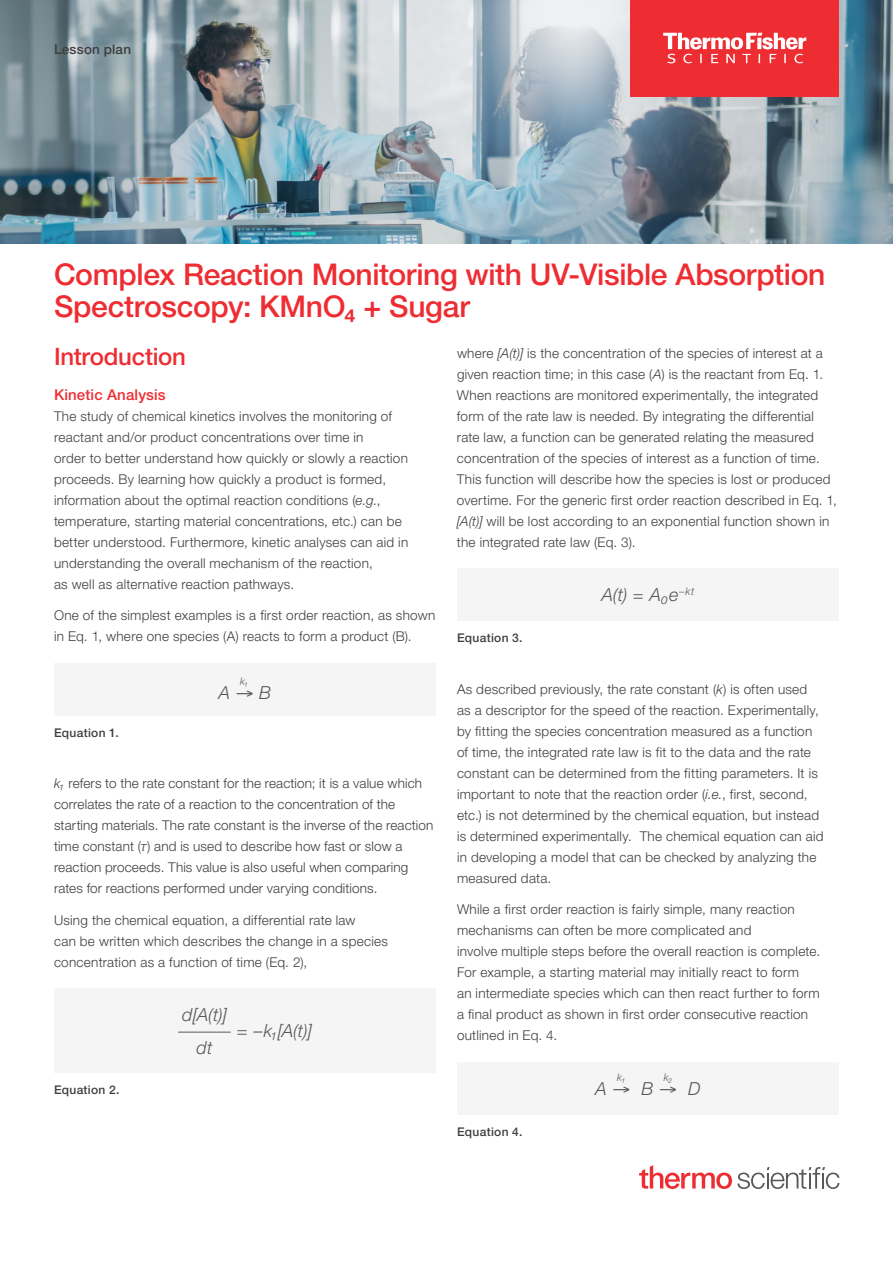
<style>
.page{position:relative;width:893px;height:1263px;background:#fff}
.page>*{position:absolute;margin:0;border:0;box-sizing:border-box;transform-origin:0 0}
.t1{font:500 30px/31.5px "Helvetica Neue LTW1 G";letter-spacing:-.01em;color:#ee2d33}
.t2{font:500 24px "Helvetica Neue LTW1 G";letter-spacing:-.01em;color:#ee2d33}
.t3{font:italic 300 18px/33px "Helvetica Neue LTW1 G";letter-spacing:.02em;color:#57585a;text-align:center}
.t4{font:500 15px "Helvetica Neue LTW1 G";letter-spacing:.01em;color:#ee2d33}
.t5{font:300 13.5px/21px "Helvetica Neue LTW1 G";letter-spacing:.02em;color:#3e3e3f}
.t6{font:500 13.5px "Helvetica Neue LTW1 G";letter-spacing:.015em;color:#3e3e3f}
.t7{font:500 12px "Helvetica Neue LTW1 G";letter-spacing:.025em;color:#3e3e3f}
.t8{font:italic 300 10.5px "Helvetica Neue LTW1 G";color:#57585a}
.s1{font-style:italic}
</style>
<div class="page">
<img style="left:0;top:0;width:893px;height:243px">
<div style="left:54px;top:663px;width:382px;height:53px;background:#f5f5f6"></div>
<div style="left:54px;top:989px;width:382px;height:84px;background:#f5f5f6"></div>
<div style="left:457px;top:568px;width:382px;height:53px;background:#f5f5f6"></div>
<div style="left:457px;top:1062px;width:382px;height:53px;background:#f5f5f6"></div>
<hr style="left:178px;top:1032px;width:53px;height:1px;background:#57585a">
<svg style="left:639px;top:1165px;width:200px;height:24px"></svg>
<div style="left:630px;top:0;width:209px;height:96px;background:#ee2d33"></div>
<svg style="left:663px;top:33px;width:143px;height:30px"></svg>
<p class="t6" style="left:54px;top:41px;width:79px">Lesson plan</p>
<h1 class="t1" style="left:54px;top:259px;width:773px">Complex Reaction Monitoring with UV-Visible Absorption<br>Spectroscopy: KMnO₄ + Sugar</h1>
<h2 class="t2" style="left:54px;top:342px;width:134px">Introduction</h2>
<p class="t4" style="left:54px;top:385px;width:113px">Kinetic Analysis</p>
<p class="t5" style="left:54px;top:405px;width:356px">The study of chemical kinetics involves the monitoring of reactant and/or product concentrations over time in<br>order to better understand how quickly or slowly a reaction proceeds. By learning how quickly a product is formed, information about the optimal reaction conditions (<span class="s1">e.g.</span>, temperature, starting material concentrations, etc.) can be better understood. Furthermore, kinetic analyses can aid in understanding the overall mechanism of the reaction,<br>as well as alternative reaction pathways.</p>
<p class="t5" style="left:54px;top:605px;width:383px">One of the simplest examples is a first order reaction, as shown in Eq. 1, where one species (A) reacts to form a product (B).</p>
<p class="t5" style="left:457px;top:342px;width:382px">where <span class="s1">[A(t)]</span> is the concentration of the species of interest at a given reaction time; in this case (<span class="s1">A</span>) is the reactant from Eq. 1.<br>When reactions are monitored experimentally, the integrated form of the rate law is needed. By integrating the differential rate law, a function can be generated relating the measured concentration of the species of interest as a function of time.<br>This function will describe how the species is lost or produced overtime. For the generic first order reaction described in Eq. 1, <span class="s1">[A(t)]</span> will be lost according to an exponential function shown in the integrated rate law (Eq. 3).</p>
<p class="t7" style="left:457px;top:631px;width:67px">Equation 3.</p>
<h3 class="t3" style="left:602px;top:578px;width:94px">A(t) = A₀e<sup>–kt</sup></h3>
<p class="t8" style="left:240px;top:675px;width:10px">k₁</p>
<p class="t5" style="left:457px;top:678px;width:368px">As described previously, the rate constant (<span class="s1">k</span>) is often used as a descriptor for the speed of the reaction. Experimentally, by fitting the species concentration measured as a function of time, the integrated rate law is fit to the data and the rate constant can be determined from the fitting parameters. It is important to note that the reaction order (<span class="s1">i.e.</span>, first, second, etc.) is not determined by the chemical equation, but instead is determined experimentally. The chemical equation can aid in developing a model that can be checked by analyzing the measured data.</p>
<p class="t5" style="left:457px;top:899px;width:365px">While a first order reaction is fairly simple, many reaction mechanisms can often be more complicated and<br>involve multiple steps before the overall reaction is complete.<br>For example, a starting material may initially react to form<br>an intermediate species which can then react further to form a final product as shown in first order consecutive reaction</p>
<h3 class="t3" style="left:219px;top:676px;width:54px">A → B</h3>
<p class="t7" style="left:54px;top:725px;width:66px">Equation 1.</p>
<p class="t5" style="left:54px;top:773px;width:381px"><span class="s1">k₁</span> refers to the rate constant for the reaction; it is a value which correlates the rate of a reaction to the concentration of the starting materials. The rate constant is the inverse of the reaction time constant (<span class="s1">τ</span>) and is used to describe how fast or slow a reaction proceeds. This value is also useful when comparing rates for reactions performed under varying conditions.</p>
<p class="t5" style="left:54px;top:909px;width:336px">Using the chemical equation, a differential rate law<br>can be written which describes the change in a species concentration as a function of time (Eq. 2),</p>
<h3 class="t3" style="left:182px;top:997px;width:46px">d[A(t)] dt</h3>
<h3 class="t3" style="left:237px;top:1014px;width:76px">= –k₁[A(t)]</h3>
<p class="t5" style="left:457px;top:1025px;width:102px">outlined in Eq. 4.</p>
<p class="t7" style="left:54px;top:1082px;width:67px">Equation 2.</p>
<p class="t7" style="left:457px;top:1124px;width:67px">Equation 4.</p>
<p class="t8" style="left:617px;top:1071px;width:10px">k₁</p>
<p class="t8" style="left:664px;top:1071px;width:10px">k₂</p>
<h3 class="t3" style="left:596px;top:1072px;width:106px">A → B → D</h3>
</div>
